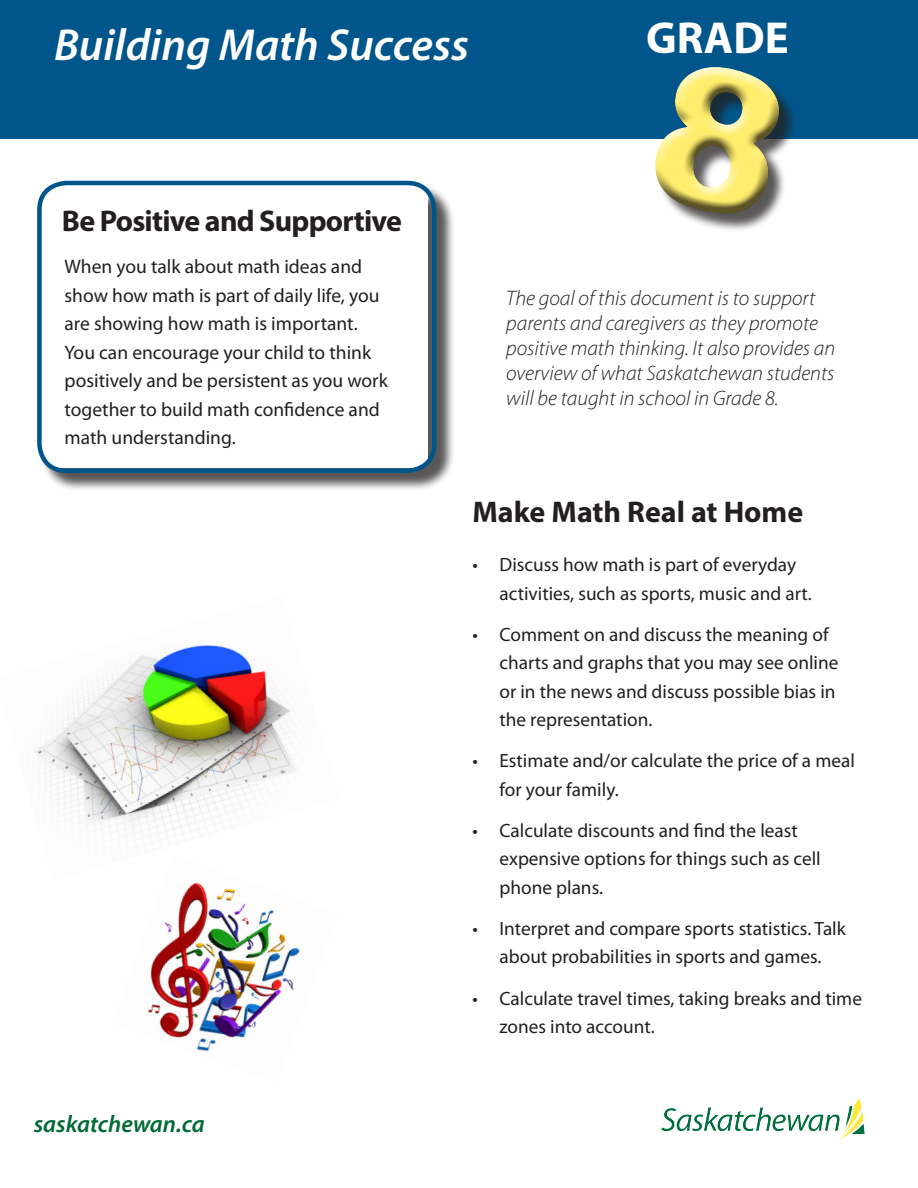
<style>
.page{position:relative;width:918px;height:1188px;background:#fff}
.page>*{position:absolute;margin:0;border:0;box-sizing:border-box;transform-origin:0 0}
.t1{font:italic 600 45px "Myriad Pro";color:#fff}
.t2{font:700 45px "Myriad Pro";color:#fff}
.t3{font:700 30px "Myriad Pro";letter-spacing:-.025em;color:#231f20}
.t4{font:700 30px "Myriad Pro";color:#231f20}
.t5{font:italic 600 24px "Myriad Pro";color:#006a35}
.t6{font:italic 300 21px "Myriad Pro";color:#231f20}
.t7{font:19.5px/28.5px "Myriad Pro";color:#231f20}
.t8{font:19.2px/28.5px "Myriad Pro";color:#231f20}
</style>
<div class="page">
<img style="left:147px;top:882px;width:153px;height:170px">
<div style="left:0;top:0;width:918px;height:138px;background:#00568a"></div>
<img style="left:661px;top:1098px;width:204px;height:43px">
<img style="left:34px;top:644px;width:263px;height:192px">
<div style="left:39px;top:183px;width:416px;height:309px;background:#231f20;opacity:.75"></div>
<svg style="left:42px;top:189px;width:386px;height:279px"></svg>
<div style="left:37px;top:181px;width:400px;height:292px;border:4px solid #00568a;border-radius:27px"></div>
<svg style="left:639px;top:67px;width:160px;height:163px"></svg>
<p class="t1" style="left:54px;top:16px;width:416px">Building Math Success</p>
<p class="t2" style="left:646px;top:9px;width:144px">GRADE</p>
<p class="t3" style="left:62px;top:202px;width:342px">Be Positive and Supportive</p>
<p class="t7" style="left:65px;top:252px;width:325px">When you talk about math ideas and show how math is part of daily life, you are showing how math is important.<br>You can encourage your child to think positively and be persistent as you work together to build math confidence and math understanding.</p>
<p class="t6" style="left:506px;top:285px;width:311px">The goal of this document is to support</p>
<p class="t6" style="left:506px;top:310px;width:313px">parents and caregivers as they promote</p>
<p class="t6" style="left:506px;top:335px;width:331px">positive math thinking. It also provides an</p>
<p class="t6" style="left:506px;top:361px;width:330px">overview of what Saskatchewan students</p>
<p class="t6" style="left:506px;top:386px;width:274px">will be taught in school in Grade 8.</p>
<p class="t5" style="left:34px;top:1109px;width:173px">saskatchewan.ca</p>
<p class="t4" style="left:472px;top:493px;width:332px">Make Math Real at Home</p>
<p class="t8" style="left:500px;top:550px;width:314px;text-indent:-27px">• Discuss how math is part of everyday activities, such as sports, music and art.</p>
<p class="t8" style="left:500px;top:620px;width:340px;text-indent:-27px">• Comment on and discuss the meaning of charts and graphs that you may see online or in the news and discuss possible bias in the representation.</p>
<p class="t8" style="left:500px;top:746px;width:357px;text-indent:-27px">• Estimate and/or calculate the price of a meal for your family.</p>
<p class="t8" style="left:500px;top:816px;width:323px;text-indent:-27px">• Calculate discounts and find the least expensive options for things such as cell phone plans.</p>
<p class="t8" style="left:472px;top:914px;width:375px;text-align:center">• Interpret and compare sports statistics. Talk about probabilities in sports and games.</p>
<p class="t8" style="left:500px;top:984px;width:364px;text-indent:-27px">• Calculate travel times, taking breaks and time zones into account.</p>
</div>
